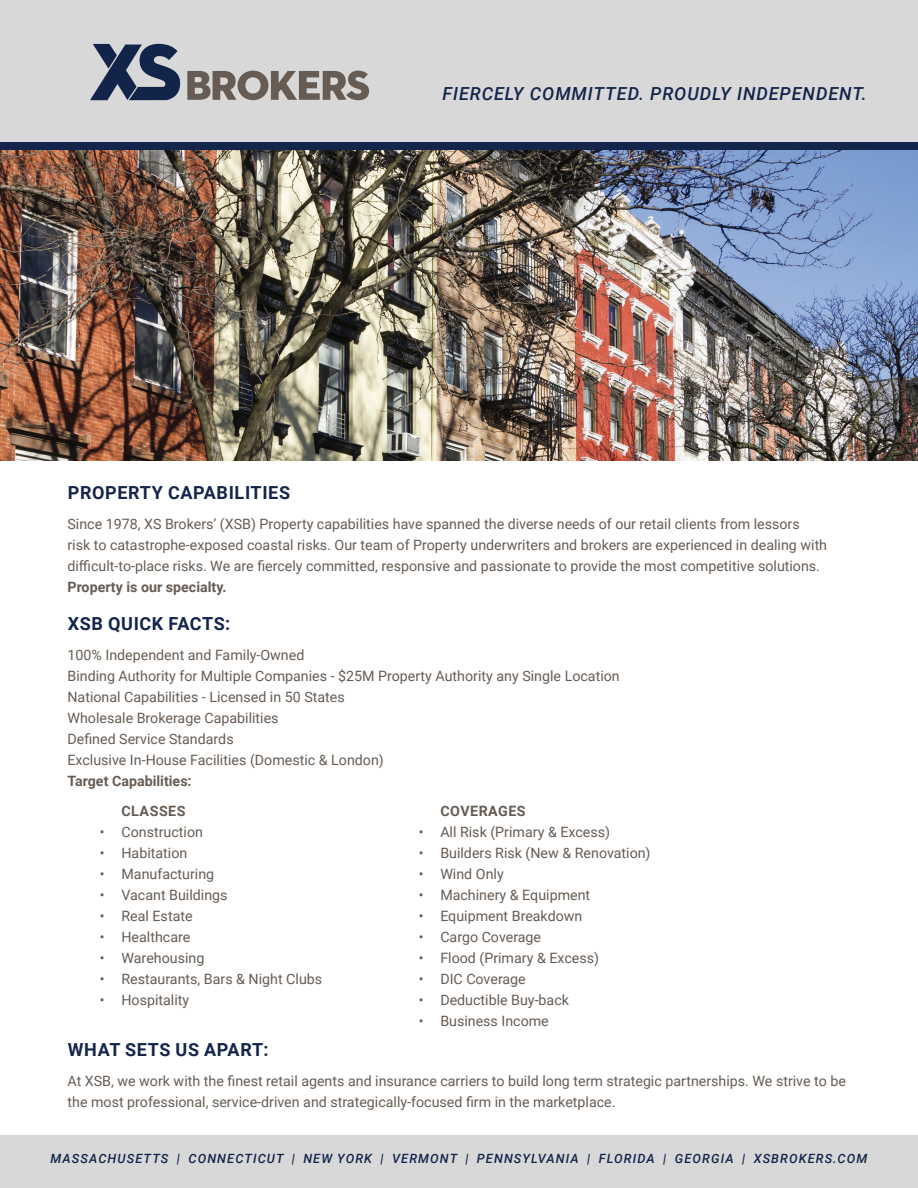
<style>
.page{position:relative;width:918px;height:1188px;background:#fff}
.page>*{position:absolute;margin:0;border:0;box-sizing:border-box;transform-origin:0 0}
.t1{font:700 18px "Roboto";letter-spacing:.035em;color:#13254b}
.t2{font:italic 500 18px "Roboto";letter-spacing:.05em;color:#13254b}
.t3{font:14.25px/21px "Roboto";color:#665c54}
.t4{font:700 14.25px/30px "Roboto";color:#665c54}
.t5{font:700 14.25px "Roboto";letter-spacing:.035em;color:#665c54}
.t6{font:italic 500 12.75px "Roboto";letter-spacing:.085em;color:#13254b}
</style>
<div class="page">
<div style="left:0;top:1136px;width:918px;height:52px;background:#d8d8d8"></div>
<div style="left:0;top:0;width:918px;height:190px;background:#d8d8d8"></div>
<svg style="left:90px;top:44px;width:90px;height:56px"></svg>
<svg style="left:187px;top:71px;width:182px;height:29px"></svg>
<div style="left:0;top:142px;width:918px;height:8px;background:#13254b"></div>
<img style="left:0;top:150px;width:918px;height:310px">
<p class="t2" style="left:442px;top:81px;width:426px">FIERCELY COMMITTED. PROUDLY INDEPENDENT.</p>
<p class="t1" style="left:68px;top:480px;width:224px">PROPERTY CAPABILITIES</p>
<p class="t3" style="left:68px;top:513px;width:761px">Since 1978, XS Brokers’ (XSB) Property capabilities have spanned the diverse needs of our retail clients from lessors<br>risk to catastrophe-exposed coastal risks. Our team of Property underwriters and brokers are experienced in dealing with difficult-to-place risks. We are fiercely committed, responsive and passionate to provide the most competitive solutions.</p>
<p class="t4" style="left:68px;top:571px;width:161px">Property is our specialty.</p>
<p class="t1" style="left:68px;top:611px;width:164px">XSB QUICK FACTS:</p>
<p class="t3" style="left:68px;top:644px;width:554px">100% Independent and Family-Owned<br>Binding Authority for Multiple Companies - $25M Property Authority any Single Location National Capabilities - Licensed in 50 States<br>Wholesale Brokerage Capabilities<br>Defined Service Standards<br>Exclusive In-House Facilities (Domestic &amp; London)</p>
<p class="t4" style="left:121px;top:765px;width:72px;text-indent:-54px">Target Capabilities:<br>CLASSES</p>
<p class="t3" style="left:100px;top:821px;width:105px">• Construction</p>
<p class="t3" style="left:100px;top:842px;width:89px">• Habitation</p>
<p class="t3" style="left:100px;top:863px;width:116px">• Manufacturing</p>
<p class="t3" style="left:100px;top:884px;width:129px">• Vacant Buildings</p>
<p class="t3" style="left:100px;top:905px;width:94px">• Real Estate</p>
<p class="t3" style="left:100px;top:926px;width:92px">• Healthcare</p>
<p class="t3" style="left:100px;top:947px;width:106px">• Warehousing</p>
<p class="t3" style="left:100px;top:968px;width:224px">• Restaurants, Bars &amp; Night Clubs</p>
<p class="t3" style="left:100px;top:989px;width:91px">• Hospitality</p>
<p class="t1" style="left:68px;top:1037px;width:202px">WHAT SETS US APART:</p>
<p class="t3" style="left:68px;top:1070px;width:780px">At XSB, we work with the finest retail agents and insurance carriers to build long term strategic partnerships. We strive to be the most professional, service-driven and strategically-focused firm in the marketplace.</p>
<p class="t5" style="left:440px;top:801px;width:87px">COVERAGES</p>
<p class="t3" style="left:419px;top:821px;width:193px">• All Risk (Primary &amp; Excess)</p>
<p class="t3" style="left:419px;top:842px;width:233px">• Builders Risk (New &amp; Renovation)</p>
<p class="t3" style="left:419px;top:863px;width:87px">• Wind Only</p>
<p class="t3" style="left:419px;top:884px;width:173px">• Machinery &amp; Equipment</p>
<p class="t3" style="left:419px;top:905px;width:165px">• Equipment Breakdown</p>
<p class="t3" style="left:419px;top:926px;width:124px">• Cargo Coverage</p>
<p class="t3" style="left:419px;top:947px;width:182px">• Flood (Primary &amp; Excess)</p>
<p class="t3" style="left:419px;top:968px;width:109px">• DIC Coverage</p>
<p class="t3" style="left:419px;top:989px;width:152px">• Deductible Buy-back</p>
<p class="t3" style="left:419px;top:1010px;width:132px">• Business Income</p>
<p class="t6" style="left:50px;top:1150px;width:818px">MASSACHUSETTS | CONNECTICUT | NEW YORK | VERMONT | PENNSYLVANIA | FLORIDA | GEORGIA | XSBROKERS.COM</p>
</div>
